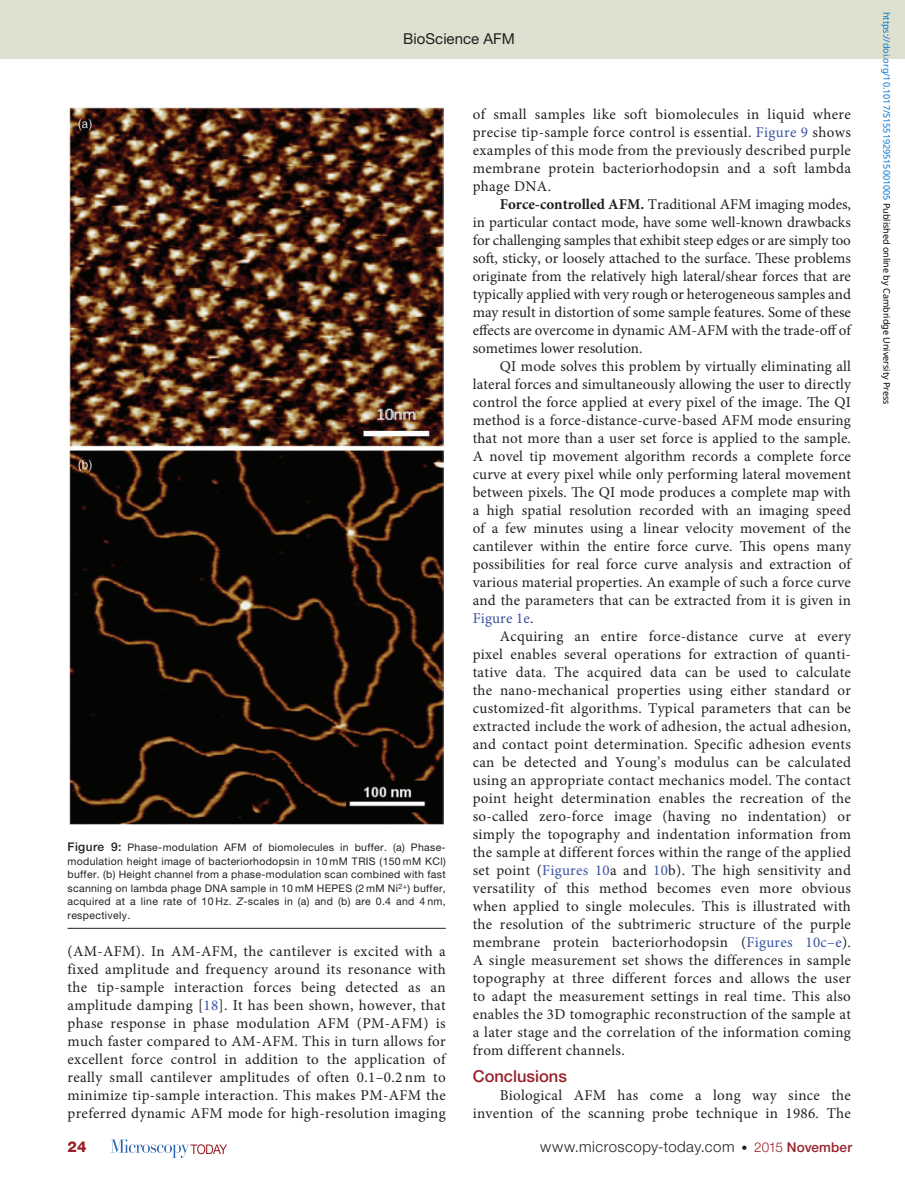
<style>
.page{position:relative;width:905px;height:1188px;background:#fff}
.page>*{position:absolute;margin:0;border:0;box-sizing:border-box;transform-origin:0 0}
.pSec1ttl{font:500 16.5px "Helvetica Neue LT Std";color:#98212a}
.pPara{font:15px/18px "Minion Pro";letter-spacing:.015em;color:#231f20;text-align:justify}
.pFirstpara{font:15px/18px "Minion Pro";letter-spacing:.02em;color:#231f20;text-align:justify}
.t1{font:300 15px "Helvetica Neue LT Std";letter-spacing:.03em;color:#231f20}
.t2{font:15px "Helvetica Neue LT Std";color:#231f20}
.t3{font:800 15px "Helvetica Neue LT Std";color:#98212a}
.pFigureCaption{font:10.5px/13.5px "Helvetica Neue LT Std";letter-spacing:.03em;color:#231f20;text-align:justify}
.t4{font:9px "Noto Sans";color:#0172cf}
.s1{font-weight:500;font-size:12px}
.s2{font-style:italic}
.s3{color:#3a53a3}
.s4{font-weight:700}
.s5{font-size:12px}
.s6{font-size:13.5px;color:#98212a}
.s7{font-weight:500;font-size:13.5px;color:#98212a}
.s8{color:#000}
</style>
<div class="page">
<div style="left:0;top:0;width:904px;height:58px;background:#dfe1d0"></div>
<svg style="left:111px;top:1139px;width:116px;height:19px"></svg>
<img style="left:69px;top:108px;width:375px;height:716px">
<hr style="left:68px;top:928px;width:378px;height:1px;background:#231f20">
<p class="t2" style="left:403px;top:30px;width:113px">BioScience AFM</p>
<p class="pFigureCaption" style="left:68px;top:841px;width:380px"><span class="s1">Figure 9:</span> Phase-modulation AFM of biomolecules in buffer. (a) Phase&shy;modulation height image of bacteriorhodopsin in 10 mM TRIS (150 mM KCl) buffer. (b) Height channel from a phase-modulation scan combined with fast scanning on lambda phage DNA sample in 10 mM HEPES (2 mM Ni<sup>2+</sup>) buffer, acquired at a line rate of 10 Hz. <span class="s2">Z</span>-scales in (a) and (b) are 0.4 and 4 nm, respectively.</p>
<p class="pFirstpara" style="left:68px;top:942px;width:380px">(AM-AFM). In AM-AFM, the cantilever is excited with a fixed amplitude and frequency around its resonance with the tip-sample interaction forces being detected as an amplitude damping [<span class="s3">18</span>]. It has been shown, however, that phase response in phase modulation AFM (PM-AFM) is much faster compared to AM-AFM. This in turn allows for excellent force control in addition to the application of really small cantilever amplitudes of often 0.1–0.2 nm to minimize tip-sample interaction. This makes PM-AFM the preferred dynamic AFM mode for high-resolution imaging</p>
<p class="pFirstpara" style="left:472px;top:105px;width:380px">of small samples like soft biomolecules in liquid where precise tip-sample force control is essential. <span class="s3">Figure 9</span> shows examples of this mode from the previously described purple membrane protein bacteriorhodopsin and a soft lambda phage DNA.</p>
<p class="pFirstpara" style="left:472px;top:195px;width:380px;text-indent:27px"><span class="s4">Force-controlled AFM.</span> Traditional AFM imaging modes, in particular contact mode, have some well-known drawbacks for challenging samples that exhibit steep edges or are simply too soft, sticky, or loosely attached to the surface. These problems originate from the relatively high lateral/shear forces that are typically applied with very rough or heterogeneous samples and may result in distortion of some sample features. Some of these effects are overcome in dynamic AM-AFM with the trade-off of sometimes lower resolution.</p>
<p class="pPara" style="left:472px;top:357px;width:380px;text-indent:27px">QI mode solves this problem by virtually eliminating all lateral forces and simultaneously allowing the user to directly control the force applied at every pixel of the image. The QI method is a force-distance-curve-based AFM mode ensuring that not more than a user set force is applied to the sample.<br>A novel tip movement algorithm records a complete force curve at every pixel while only performing lateral movement between pixels. The QI mode produces a complete map with a high spatial resolution recorded with an imaging speed of a few minutes using a linear velocity movement of the cantilever within the entire force curve. This opens many possibilities for real force curve analysis and extraction of various material properties. An example of such a force curve and the parameters that can be extracted from it is given in <span class="s3">Figure 1e</span>.</p>
<p class="pPara" style="left:472px;top:627px;width:380px;text-indent:27px">Acquiring an entire force-distance curve at every pixel enables several operations for extraction of quanti&shy;tative data. The acquired data can be used to calculate the nano-mechanical properties using either standard or customized-fit algorithms. Typical parameters that can be extracted include the work of adhesion, the actual adhesion, and contact point determination. Specific adhesion events can be detected and Young’s modulus can be calculated using an appropriate contact mechanics model. The contact point height determination enables the recreation of the so-called zero-force image (having no indentation) or simply the topography and indentation information from the sample at different forces within the range of the applied set point (<span class="s3">Figures 10</span>a and <span class="s3">10</span>b). The high sensitivity and versatility of this method becomes even more obvious when applied to single molecules. This is illustrated with the resolution of the subtrimeric structure of the purple membrane protein bacteriorhodopsin (<span class="s3">Figures 10c–e</span>).<br>A single measurement set shows the differences in sample topography at three different forces and allows the user to adapt the measurement settings in real time. This also enables the 3D tomographic reconstruction of the sample at a later stage and the correlation of the information coming from different channels.</p>
<p class="pSec1ttl" style="left:472px;top:1066px;width:96px">Conclusions</p>
<p class="pFirstpara" style="left:472px;top:1086px;width:380px;text-align:right">Biological AFM has come a long way since the invention of the scanning probe technique in 1986. The</p>
<p class="t3" style="left:68px;top:1138px;width:21px">24</p>
<p class="t1" style="left:540px;top:1137px;width:313px">www.microscopy-today.com <span class="s5">•</span> <span class="s6">2015</span> <span class="s7">November</span></p>
<p class="t4" style="left:893px;top:12px;width:394px;rotate:90deg">https://doi.org/10.1017/S1551929515001005 <span class="s8">Published online by Cambridge University Press</span></p>
</div>
